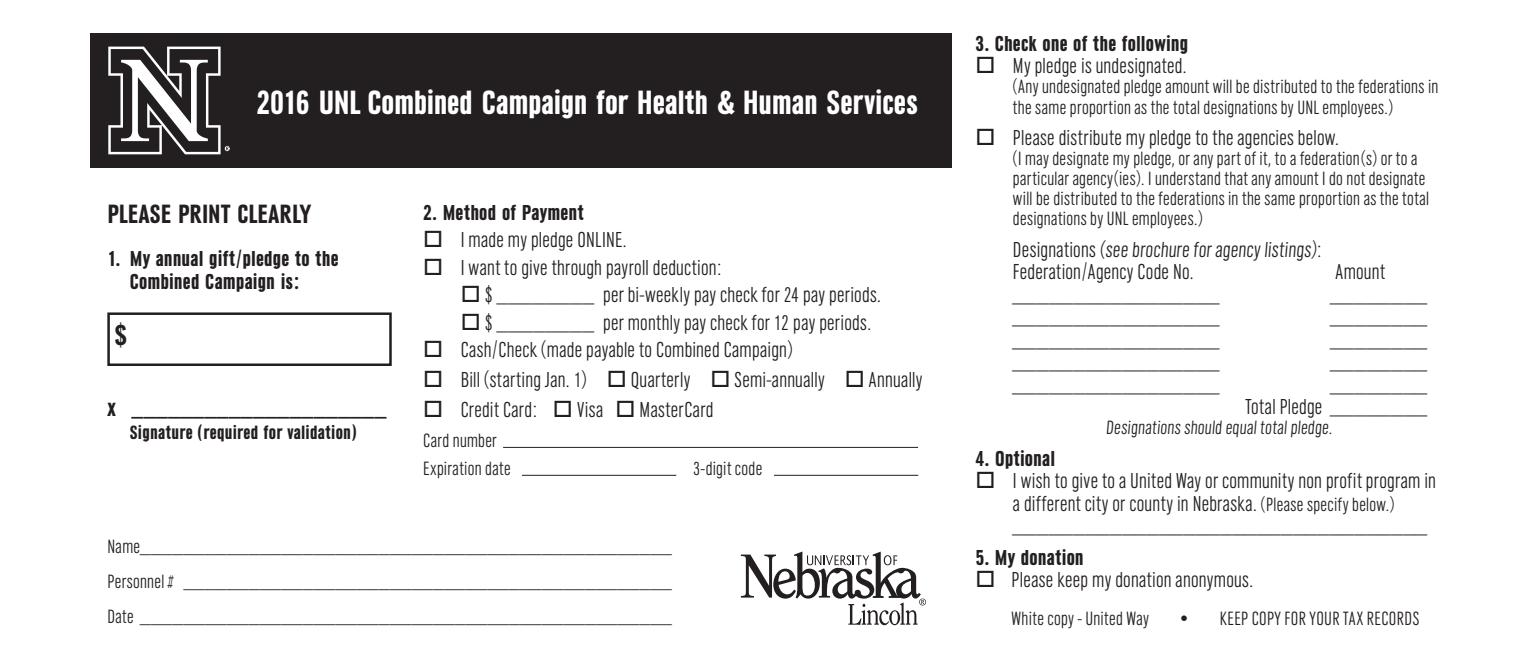
<style>
.page{position:relative;width:1530px;height:659px;background:#fff}
.page>*{position:absolute;margin:0;border:0;box-sizing:border-box;transform-origin:0 0}
.t1{font:35px "URW Grotesk T Bol Con";letter-spacing:-.005em;color:#fff}
.t2{font:30px "URW Grotesk T Bol Con";color:#231f20}
.t3{font:27.5px "URW Grotesk T Bol Con";letter-spacing:.015em;color:#231f20}
.t4{font:22.5px/22.5px "URW Grotesk T Lig Con";letter-spacing:.015em;color:#231f20;text-align:center}
.t5{font:22.5px/22.5px "URW Grotesk T Bol Con";letter-spacing:.01em;color:#231f20}
.t6{font:20px/20px "URW Grotesk T Lig Con";letter-spacing:.015em;color:#231f20}
.t7{font:20px "URW Grotesk T Bol Con";letter-spacing:.01em;color:#231f20}
.s1{font-size:20px}
.s2{font-size:25px}
</style>
<div class="page">
<div style="left:90px;top:33px;width:862px;height:135px;background:#231f20"></div>
<div style="left:107px;top:312px;width:285px;height:54px;border:2px solid #231f20"></div>
<hr style="left:503px;top:447px;width:415px;height:1px;background:#231f20">
<hr style="left:522px;top:475px;width:154px;height:1px;background:#231f20">
<hr style="left:774px;top:475px;width:144px;height:1px;background:#231f20">
<svg style="left:108px;top:47px;width:122px;height:107px"></svg>
<svg style="left:741px;top:551px;width:185px;height:74px"></svg>
<p class="t5" style="left:975px;top:32px;width:214px">3. Check one of the following</p>
<p class="t4" style="left:975px;top:55px;width:213px">□ My pledge is undesignated.</p>
<p class="t6" style="left:1013px;top:77px;width:427px">(Any undesignated pledge amount will be distributed to the federations in the same proportion as the total designations by UNL employees.)</p>
<p class="t4" style="left:975px;top:127px;width:365px">□ Please distribute my pledge to the agencies below.</p>
<p class="t6" style="left:1013px;top:149px;width:418px">(I may designate my pledge, or any part of it, to a federation(s) or to a particular agency(ies). I understand that any amount I do not designate will be distributed to the federations in the same proportion as the total designations by UNL employees.)</p>
<p class="t4" style="left:1013px;top:238px;width:310px">Designations (see brochure for agency listings):</p>
<p class="t4" style="left:1013px;top:261px;width:182px">Federation/Agency Code No.</p>
<p class="t4" style="left:1335px;top:261px;width:51px">Amount</p>
<p class="t4" style="left:1012px;top:283px;width:209px">_________________</p>
<p class="t4" style="left:1330px;top:283px;width:99px">________</p>
<p class="t4" style="left:1012px;top:306px;width:209px">_________________</p>
<p class="t4" style="left:1330px;top:306px;width:99px">________</p>
<p class="t4" style="left:1012px;top:328px;width:209px">_________________</p>
<p class="t4" style="left:1330px;top:328px;width:99px">________</p>
<p class="t4" style="left:1012px;top:351px;width:209px">_________________</p>
<p class="t4" style="left:1330px;top:351px;width:99px">________</p>
<p class="t4" style="left:1012px;top:373px;width:209px">_________________</p>
<p class="t4" style="left:1330px;top:373px;width:99px">________</p>
<p class="t4" style="left:1245px;top:396px;width:184px">Total Pledge ________</p>
<p class="t6" style="left:1106px;top:418px;width:230px">Designations should equal total pledge.</p>
<p class="t5" style="left:975px;top:447px;width:81px">4. Optional</p>
<p class="t4" style="left:975px;top:470px;width:462px">□ I wish to give to a United Way or community non profit program in a different city or county in Nebraska. <span class="s1">(Please specify below.)</span></p>
<p class="t4" style="left:1012px;top:515px;width:417px">__________________________________</p>
<p class="t5" style="left:975px;top:546px;width:110px">5. My donation</p>
<p class="t4" style="left:975px;top:569px;width:279px">□ Please keep my donation anonymous.</p>
<p class="t1" style="left:256px;top:84px;width:663px">2016 UNL Combined Campaign for Health &amp; Human Services</p>
<p class="t5" style="left:423px;top:201px;width:162px">2. Method of Payment</p>
<p class="t4" style="left:423px;top:229px;width:205px">□ I made my pledge ONLINE.</p>
<p class="t4" style="left:423px;top:256px;width:300px">□ I want to give through payroll deduction:</p>
<p class="t4" style="left:461px;top:284px;width:422px">□ $ ________ per bi-weekly pay check for 24 pay periods.</p>
<p class="t4" style="left:461px;top:311px;width:412px">□ $ ________ per monthly pay check for 12 pay periods.</p>
<p class="t4" style="left:423px;top:339px;width:371px">□ Cash/Check (made payable to Combined Campaign)</p>
<p class="t4" style="left:423px;top:369px;width:501px">□ Bill (starting Jan. 1) □ Quarterly □ Semi-annually □ Annually</p>
<p class="t4" style="left:423px;top:399px;width:292px">□ Credit Card: □ Visa □ MasterCard</p>
<p class="t6" style="left:423px;top:431px;width:75px">Card number</p>
<p class="t6" style="left:423px;top:458px;width:89px">Expiration date</p>
<p class="t6" style="left:693px;top:458px;width:71px">3-digit code</p>
<p class="t3" style="left:107px;top:200px;width:205px">PLEASE PRINT CLEARLY</p>
<p class="t5" style="left:130px;top:247px;width:210px;text-indent:-22px">1. My annual gift/pledge to the<br>Combined Campaign is:</p>
<p class="t2" style="left:115px;top:319px;width:13px">$</p>
<p class="t7" style="left:107px;top:399px;width:281px"><span class="s2">x</span> _____________________</p>
<p class="t7" style="left:130px;top:421px;width:228px">Signature (required for validation)</p>
<p class="t6" style="left:107px;top:536px;width:566px">Name_________________________________________________</p>
<p class="t6" style="left:107px;top:571px;width:566px">Personnel # _____________________________________________</p>
<p class="t6" style="left:107px;top:606px;width:566px">Date _________________________________________________</p>
<p class="t6" style="left:1011px;top:609px;width:139px">White copy - United Way</p>
<p class="t6" style="left:1178px;top:609px;width:243px">• KEEP COPY FORYOURTAXRECORDS</p>
</div>
